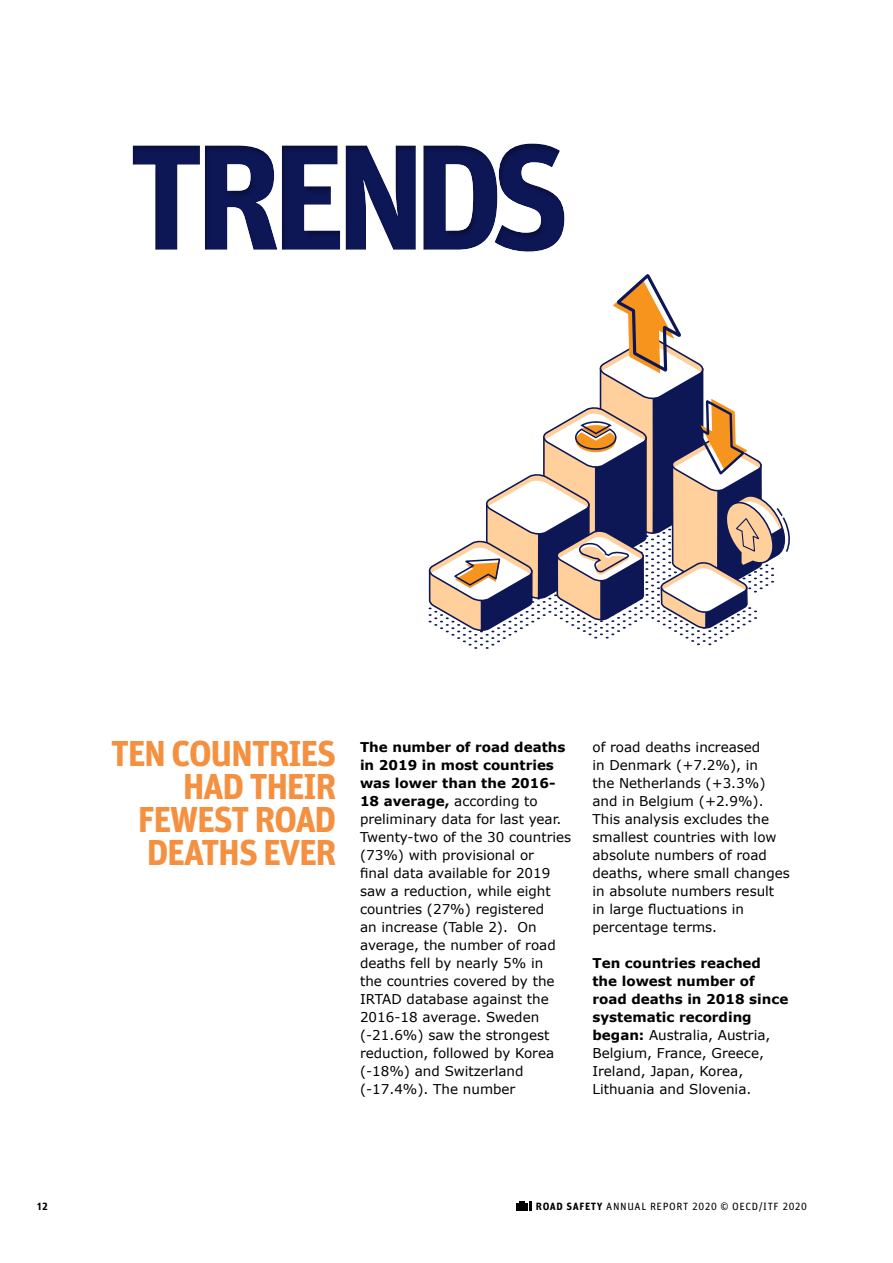
<style>
.page{position:relative;width:893px;height:1263px;background:#fff}
.page>*{position:absolute;margin:0;border:0;box-sizing:border-box;transform-origin:0 0}
.t1{font:700 150px "Unit Pro";letter-spacing:-.07em;color:#0d1756}
.t2{font:700 36px/33px "Unit Pro";letter-spacing:-.04em;color:#f49040;text-align:right}
.t3{font:13.5px/18px "Verdana";color:#000}
.t4{font:700 13.5px/18px "Verdana";color:#000}
.t5{font:10.5px "Unit Pro";letter-spacing:.06em;color:#000}
.t6{font:700 10.5px "Unit Pro";color:#000}
.s1{font-weight:400}
.s2{font-weight:700}
</style>
<div class="page">
<svg style="left:516px;top:1201px;width:16px;height:9px"></svg>
<svg style="left:428px;top:274px;width:362px;height:375px"></svg>
<h1 class="t1" style="left:128px;top:88px;width:445px">TRENDS</h1>
<h2 class="t2" style="left:111px;top:735px;width:227px">TEN COUNTRIES<br>HAD THEIR<br>FEWEST ROAD<br>DEATHS EVER</h2>
<p class="t3" style="left:592px;top:738px;width:199px">of road deaths increased<br>in Denmark (+7.2%), in<br>the Netherlands (+3.3%) and in Belgium (+2.9%).<br>This analysis excludes the smallest countries with low absolute numbers of road deaths, where small changes in absolute numbers result<br>in large fluctuations in percentage terms.</p>
<p class="t4" style="left:592px;top:954px;width:197px">Ten countries reached the lowest number of road deaths in 2018 since systematic recording began: <span class="s1">Australia, Austria,<br>Belgium, France, Greece,<br>Ireland, Japan, Korea,<br>Lithuania and Slovenia.</span></p>
<p class="t3" style="left:360px;top:738px;width:213px"><span class="s2">The number of road deaths in 2019 in most countries was lower than the 2016-<br>18 average,</span> according to preliminary data for last year.<br>Twenty-two of the 30 countries (73%) with provisional or<br>final data available for 2019 saw a reduction, while eight countries (27%) registered<br>an increase (Table 2). On average, the number of road deaths fell by nearly 5% in<br>the countries covered by the<br>IRTAD database against the<br>2016-18 average. Sweden (-21.6%) saw the strongest reduction, followed by Korea (-18%) and Switzerland (-17.4%). The number</p>
<p class="t6" style="left:38px;top:1199px;width:12px">12</p>
<p class="t5" style="left:536px;top:1199px;width:273px"><span class="s2">ROAD SAFETY</span> ANNUAL REPORT 2020 © OECD/ITF 2020</p>
</div>
